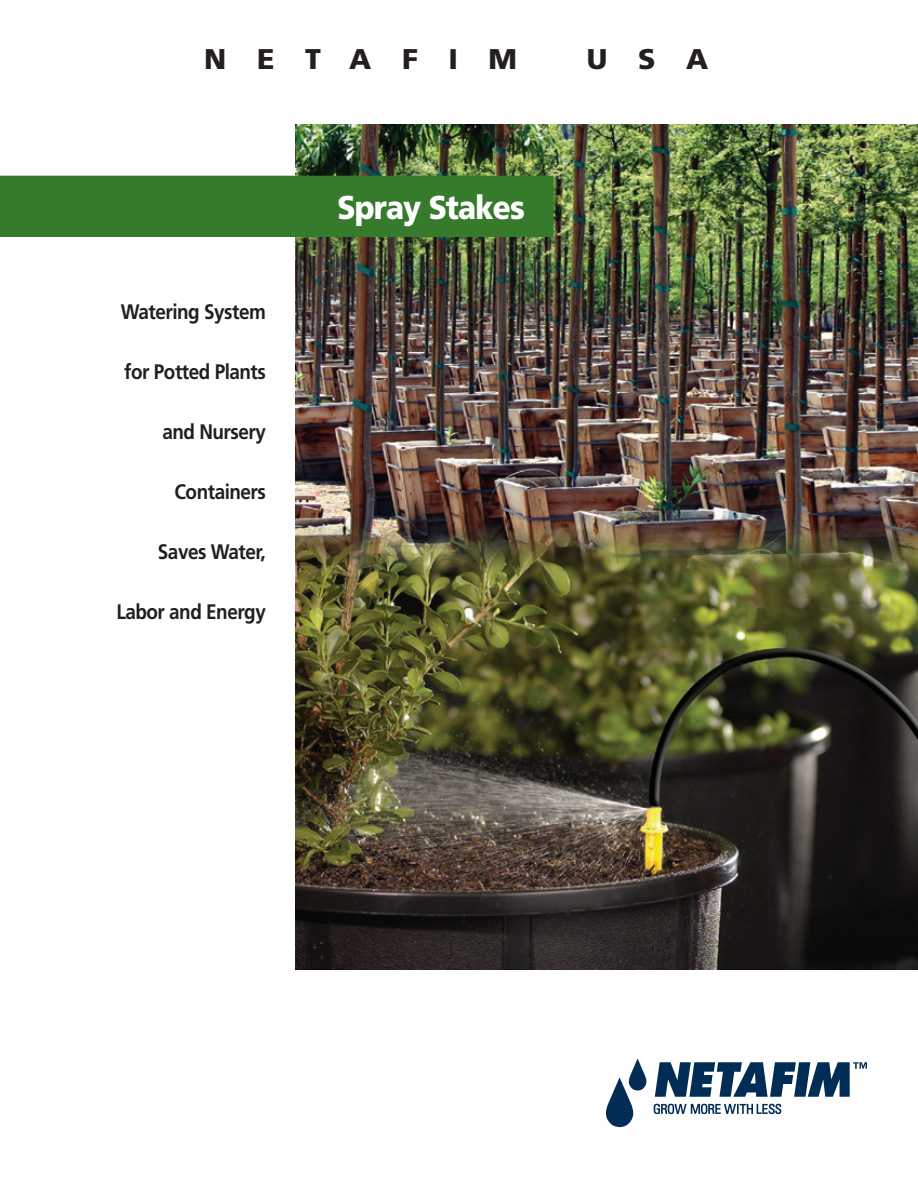
<style>
.page{position:relative;width:918px;height:1188px;background:#fff}
.page>*{position:absolute;margin:0;border:0;box-sizing:border-box;transform-origin:0 0}
.t1{font:900 33px "Frutiger";letter-spacing:-.03em;color:#fff;scale:.9 1}
.t2{font:900 28.5px "Frutiger LT Std";letter-spacing:1.075em;color:#231f20}
.t3{font:700 21px "Frutiger";letter-spacing:-.025em;color:#231f20;scale:.9 1}
</style>
<div class="page">
<img style="left:296px;top:124px;width:622px;height:845px">
<div style="left:0;top:176px;width:553px;height:60px;background:#357b2b"></div>
<div style="left:0;top:176px;width:553px;height:61px;border:1px solid #357b2b"></div>
<svg style="left:655px;top:1062px;width:212px;height:35px"></svg>
<svg style="left:606px;top:1059px;width:41px;height:68px"></svg>
<svg style="left:654px;top:1104px;width:127px;height:10px"></svg>
<p class="t2" style="left:204px;top:42px;width:314px">NETAFIM</p>
<p class="t2" style="left:587px;top:42px;width:123px">USA</p>
<p class="t3" style="left:121px;top:300px;width:163px">Watering System</p>
<p class="t3" style="left:124px;top:360px;width:159px">for Potted Plants</p>
<p class="t3" style="left:162px;top:420px;width:116px">and Nursery</p>
<p class="t3" style="left:175px;top:480px;width:103px">Containers</p>
<p class="t3" style="left:158px;top:540px;width:121px">Saves Water,</p>
<p class="t3" style="left:116px;top:600px;width:168px">Labor and Energy</p>
<p class="t1" style="left:338px;top:188px;width:210px">Spray Stakes</p>
</div>
